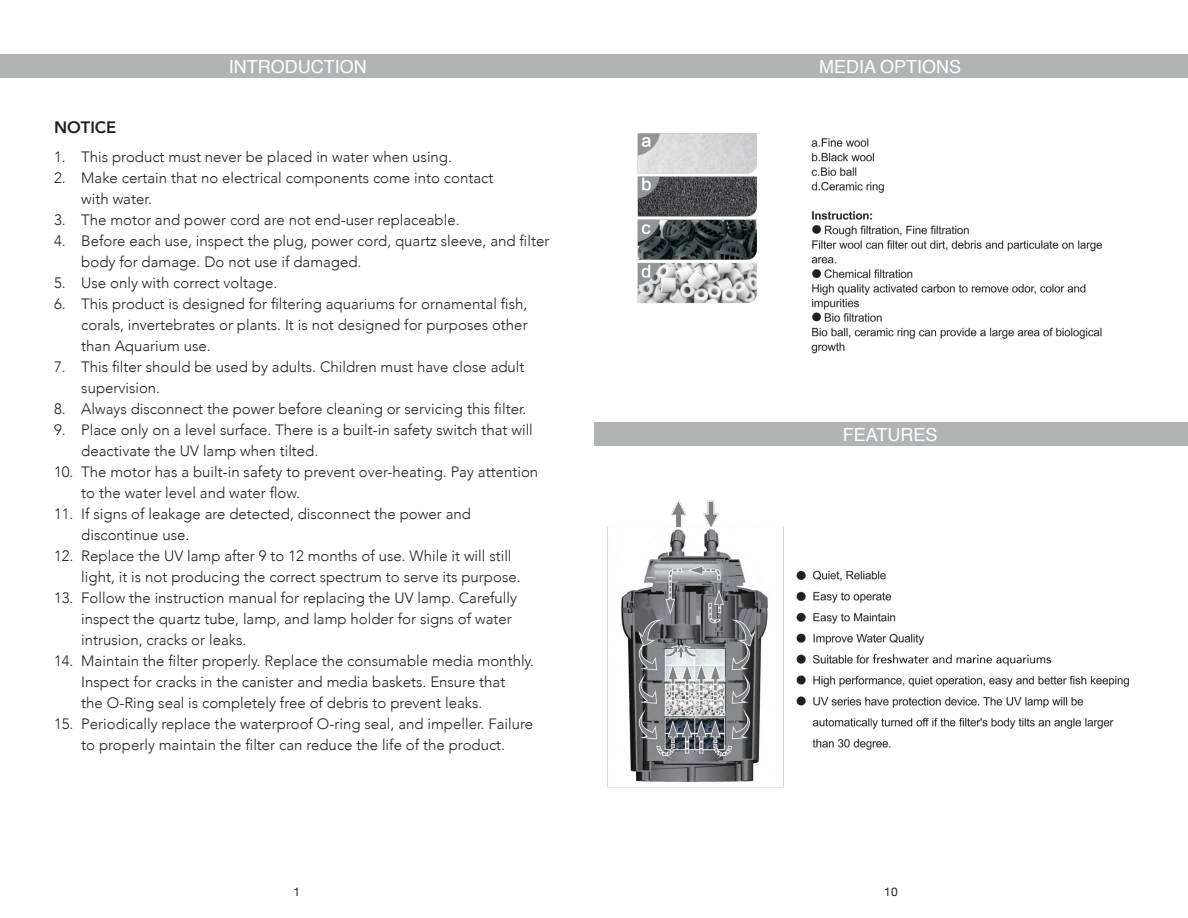
<style>
.page{position:relative;width:1188px;height:918px;background:#fff}
.page>*{position:absolute;margin:0;border:0;box-sizing:border-box;transform-origin:0 0}
.t1{font:18px "Helvetica";color:#fff}
.t2{font:800 16.5px "Avenir";color:#231f20}
.t3{font:300 15px/21px "Avenir";color:#231f20}
.t4{font:12px "Helvetica Neue";color:#231f20}
</style>
<div class="page">
<div style="left:0;top:54px;width:594px;height:24px;background:#b1b4b6"></div>
<div style="left:594px;top:54px;width:594px;height:24px;background:#b1b4b6"></div>
<div style="left:594px;top:422px;width:594px;height:24px;background:#b1b4b6"></div>
<img style="left:607px;top:500px;width:522px;height:288px">
<img style="left:637px;top:133px;width:466px;height:221px">
<p class="t2" style="left:54px;top:114px;width:64px">NOTICE</p>
<p class="t1" style="left:229px;top:52px;width:139px">INTRODUCTION</p>
<p class="t1" style="left:819px;top:52px;width:144px">MEDIA OPTIONS</p>
<p class="t3" style="left:54px;top:147px;width:400px">1. This product must never be placed in water when using.</p>
<p class="t3" style="left:81px;top:168px;width:414px;text-indent:-27px">2. Make certain that no electrical components come into contact with water.</p>
<p class="t3" style="left:54px;top:210px;width:407px">3. The motor and power cord are not end-user replaceable.</p>
<p class="t3" style="left:81px;top:231px;width:470px;text-indent:-27px">4. Before each use, inspect the plug, power cord, quartz sleeve, and filter body for damage. Do not use if damaged.</p>
<p class="t3" style="left:54px;top:273px;width:225px">5. Use only with correct voltage.</p>
<p class="t3" style="left:81px;top:294px;width:448px;text-align:justify;text-indent:-27px">6. This product is designed for filtering aquariums for ornamental fish, corals, invertebrates or plants. It is not designed for purposes other than Aquarium use.</p>
<p class="t3" style="left:81px;top:357px;width:445px;text-indent:-27px">7. This filter should be used by adults. Children must have close adult supervision.</p>
<p class="t3" style="left:54px;top:399px;width:474px">8. Always disconnect the power before cleaning or servicing this filter.</p>
<p class="t3" style="left:81px;top:420px;width:453px;text-indent:-27px">9. Place only on a level surface. There is a built-in safety switch that will deactivate the UV lamp when tilted.</p>
<p class="t3" style="left:81px;top:462px;width:458px;text-indent:-27px">10. The motor has a built-in safety to prevent over-heating. Pay attention to the water level and water flow.</p>
<p class="t3" style="left:81px;top:504px;width:391px;text-indent:-27px">11. If signs of leakage are detected, disconnect the power and discontinue use.</p>
<p class="t3" style="left:81px;top:546px;width:441px;text-indent:-27px">12. Replace the UV lamp after 9 to 12 months of use. While it will still light, it is not producing the correct spectrum to serve its purpose.</p>
<p class="t3" style="left:81px;top:588px;width:437px;text-indent:-27px">13. Follow the instruction manual for replacing the UV lamp. Carefully inspect the quartz tube, lamp, and lamp holder for signs of water intrusion, cracks or leaks.</p>
<p class="t3" style="left:81px;top:651px;width:454px;text-indent:-27px">14. Maintain the filter properly. Replace the consumable media monthly.<br>Inspect for cracks in the canister and media baskets. Ensure that<br>the O-Ring seal is completely free of debris to prevent leaks.</p>
<p class="t3" style="left:54px;top:714px;width:481px;text-align:center">15. Periodically replace the waterproof O-ring seal, and impeller. Failure to properly maintain the filter can reduce the life of the product.</p>
<p class="t1" style="left:843px;top:421px;width:96px">FEATURES</p>
<p class="t4" style="left:294px;top:883px;width:8px">1</p>
<p class="t4" style="left:884px;top:883px;width:15px">10</p>
</div>
